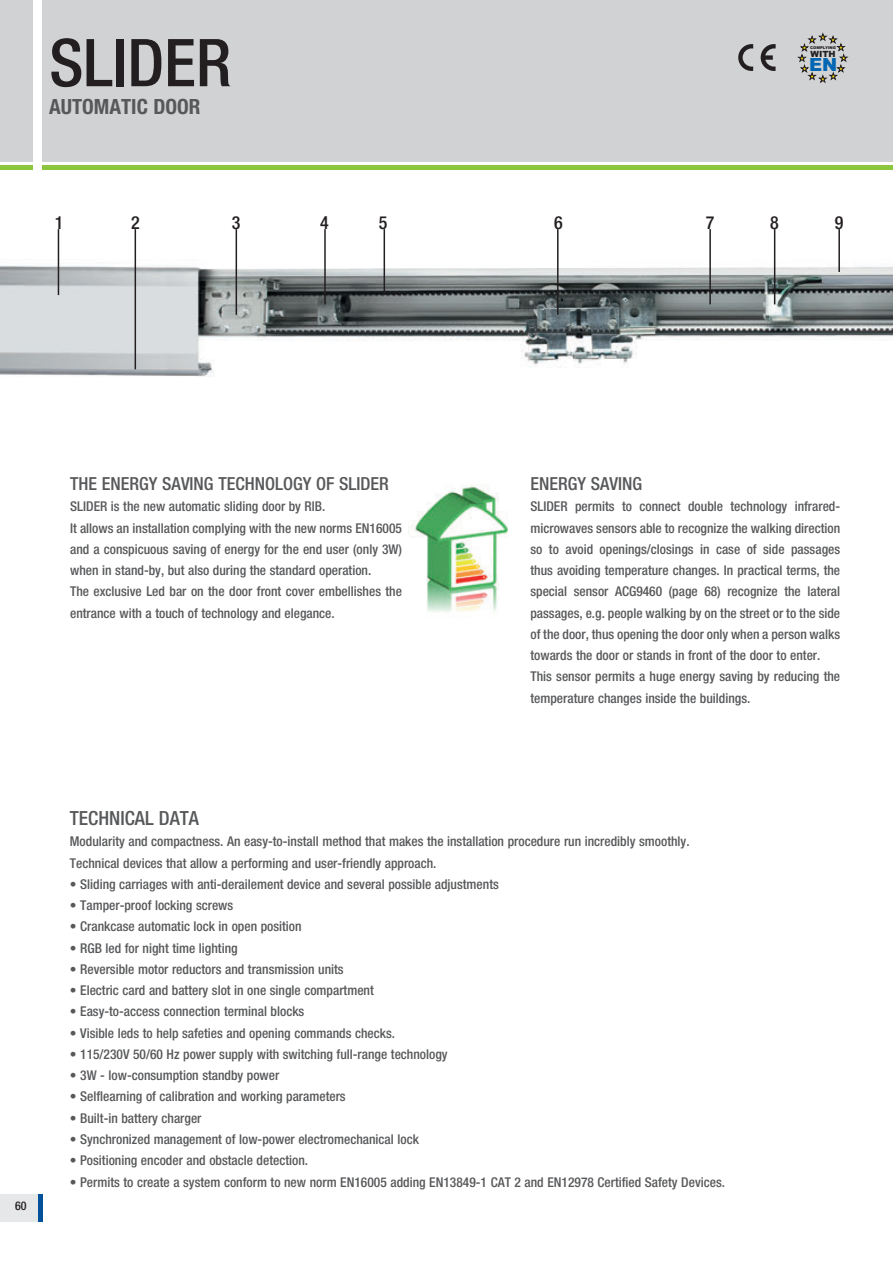
<style>
.page{position:relative;width:893px;height:1263px;background:#fff}
.page>*{position:absolute;margin:0;border:0;box-sizing:border-box;transform-origin:0 0}
.t1{font:500 condensed 66px "Helvetica Neue";color:#231f20}
.t2{font:700 condensed 21px "Helvetica Neue";color:#57585a}
.t3{font:500 condensed 19.5px "Helvetica Neue";color:#57585a}
.t4{font:900 18.15px "Arial";color:#0166b3}
.t5{font:500 condensed 18px "Helvetica Neue";color:#57585a}
.t6{font:500 condensed 18px "Helvetica Neue";color:#231f20}
.t7{font:500 condensed 13.5px/21.3px "Helvetica Neue";color:#57585a}
.t8{font:500 condensed 12px "Helvetica Neue";color:#231f20}
.t9{font:900 8.55px "Arial";color:#231f20}
.t10{font:900 3.9px "Arial";color:#231f20}
</style>
<div class="page">
<div style="left:0;top:1194px;width:38px;height:28px;background:#e6e7e9"></div>
<div style="left:38px;top:1194px;width:5px;height:28px;background:#01529b"></div>
<div style="left:43px;top:0;width:850px;height:161px;background:#d1d2d4"></div>
<div style="left:0;top:0;width:33px;height:161px;background:#d1d2d4"></div>
<hr style="left:43px;top:166px;width:850px;height:4px;background:#8bc63e">
<hr style="left:0;top:166px;width:33px;height:4px;background:#8bc63e">
<svg style="left:738px;top:44px;width:15px;height:27px"></svg>
<svg style="left:761px;top:44px;width:15px;height:27px"></svg>
<svg style="left:798px;top:33px;width:50px;height:50px"></svg>
<img style="left:0;top:251px;width:893px;height:126px">
<img style="left:408px;top:484px;width:100px;height:129px">
<hr style="left:58px;top:229px;width:1px;height:66px;background:#231f20">
<hr style="left:135px;top:229px;width:1px;height:140px;background:#231f20">
<hr style="left:236px;top:229px;width:1px;height:86px;background:#231f20">
<hr style="left:324px;top:229px;width:2px;height:75px;background:#231f20">
<hr style="left:384px;top:229px;width:1px;height:66px;background:#231f20">
<hr style="left:557px;top:229px;width:2px;height:86px;background:#231f20">
<hr style="left:709px;top:229px;width:2px;height:75px;background:#231f20">
<hr style="left:774px;top:229px;width:1px;height:75px;background:#231f20">
<hr style="left:838px;top:229px;width:2px;height:43px;background:#231f20">
<h1 class="t1" style="left:49px;top:23px;width:184px">SLIDER</h1>
<h2 class="t2" style="left:49px;top:94px;width:153px">AUTOMATIC DOOR</h2>
<p class="t10" style="left:810px;top:46px;width:28px">COMPLYING</p>
<p class="t9" style="left:810px;top:49px;width:27px">WITH</p>
<h3 class="t4" style="left:809px;top:54px;width:30px">EN</h3>
<h3 class="t6" style="left:55px;top:212px;width:10px">1</h3>
<h3 class="t6" style="left:131px;top:212px;width:10px">2</h3>
<h3 class="t6" style="left:232px;top:212px;width:10px">3</h3>
<h3 class="t6" style="left:320px;top:212px;width:10px">4</h3>
<h3 class="t6" style="left:379px;top:212px;width:10px">5</h3>
<h3 class="t6" style="left:554px;top:212px;width:10px">6</h3>
<h3 class="t6" style="left:706px;top:212px;width:10px">7</h3>
<h3 class="t6" style="left:770px;top:212px;width:10px">8</h3>
<h3 class="t6" style="left:835px;top:212px;width:10px">9</h3>
<p class="t8" style="left:15px;top:1199px;width:13px">60</p>
<h3 class="t5" style="left:70px;top:473px;width:320px">THE ENERGY SAVING TECHNOLOGY OF SLIDER</h3>
<p class="t7" style="left:70px;top:496px;width:333px">SLIDER is the new automatic sliding door by RIB.<br>It allows an installation complying with the new norms EN16005 and a conspicuous saving of energy for the end user (only 3W) when in stand-by, but also during the standard operation.<br>The exclusive Led bar on the door front cover embellishes the entrance with a touch of technology and elegance.</p>
<h3 class="t5" style="left:530px;top:473px;width:113px">ENERGY SAVING</h3>
<p class="t7" style="left:530px;top:496px;width:311px">SLIDER permits to connect double technology infrared&shy;microwaves sensors able to recognize the walking direction so to avoid openings/closings in case of side passages thus avoiding temperature changes. In practical terms, the special sensor ACG9460 (page 68) recognize the lateral passages, e.g. people walking by on the street or to the side of the door, thus opening the door only when a person walks towards the door or stands in front of the door to enter.<br>This sensor permits a huge energy saving by reducing the temperature changes inside the buildings.</p>
<h3 class="t3" style="left:70px;top:806px;width:131px">TECHNICAL DATA</h3>
<p class="t7" style="left:70px;top:831px;width:621px">Modularity and compactness. An easy-to-install method that makes the installation procedure run incredibly smoothly.<br>Technical devices that allow a performing and user-friendly approach.</p>
<p class="t7" style="left:70px;top:873px;width:430px">• Sliding carriages with anti-derailement device and several possible adjustments</p>
<p class="t7" style="left:70px;top:894px;width:165px">• Tamper-proof locking screws</p>
<p class="t7" style="left:70px;top:916px;width:233px">• Crankcase automatic lock in open position</p>
<p class="t7" style="left:70px;top:937px;width:169px">• RGB led for night time lighting</p>
<p class="t7" style="left:70px;top:958px;width:275px">• Reversible motor reductors and transmission units</p>
<p class="t7" style="left:70px;top:979px;width:305px">• Electric card and battery slot in one single compartment</p>
<p class="t7" style="left:70px;top:1001px;width:236px">• Easy-to-access connection terminal blocks</p>
<p class="t7" style="left:70px;top:1022px;width:327px">• Visible leds to help safeties and opening commands checks.</p>
<p class="t7" style="left:70px;top:1043px;width:379px">• 115/230V 50/60 Hz power supply with switching full-range technology</p>
<p class="t7" style="left:70px;top:1064px;width:211px">• 3W - low-consumption standby power</p>
<p class="t7" style="left:70px;top:1086px;width:277px">• Selflearning of calibration and working parameters</p>
<p class="t7" style="left:70px;top:1107px;width:133px">• Built-in battery charger</p>
<p class="t7" style="left:70px;top:1128px;width:351px">• Synchronized management of low-power electromechanical lock</p>
<p class="t7" style="left:70px;top:1149px;width:240px">• Positioning encoder and obstacle detection.</p>
<p class="t7" style="left:70px;top:1171px;width:657px">• Permits to create a system conform to new norm EN16005 adding EN13849-1 CAT 2 and EN12978 Certified Safety Devices.</p>
</div>
